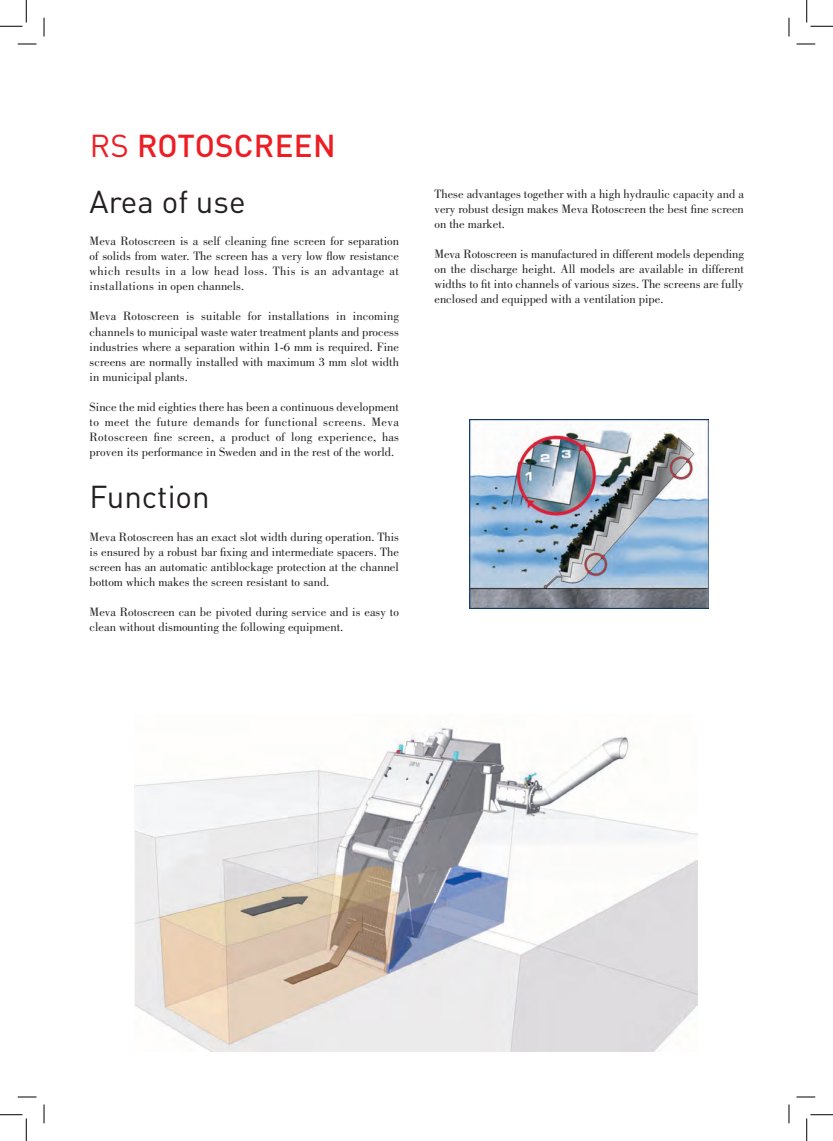
<style>
.page{position:relative;width:833px;height:1141px;background:#fff}
.page>*{position:absolute;margin:0;border:0;box-sizing:border-box;transform-origin:0 0}
.t1{font:500 31.25px/56px "DIN Pro";letter-spacing:.01em;color:#ee1d23}
.t2{font:31.25px "DIN Pro";color:#231f20}
.t3{font:12.5px/15px "Bodoni Std";color:#231f20;text-align:justify}
.s1{font-weight:400}
.s2{font-weight:400;color:#231f20}
</style>
<div class="page">
<img style="left:134px;top:727px;width:563px;height:324px">
<img style="left:469px;top:419px;width:239px;height:189px">
<svg style="left:18px;top:43px;width:18px;height:2px"></svg>
<svg style="left:796px;top:43px;width:18px;height:2px"></svg>
<svg style="left:18px;top:1096px;width:18px;height:1px"></svg>
<svg style="left:796px;top:1096px;width:18px;height:1px"></svg>
<svg style="left:43px;top:18px;width:2px;height:18px"></svg>
<svg style="left:43px;top:1104px;width:2px;height:19px"></svg>
<svg style="left:788px;top:18px;width:1px;height:18px"></svg>
<svg style="left:788px;top:1104px;width:1px;height:19px"></svg>
<svg style="left:0;top:0;width:27px;height:27px"></svg>
<svg style="left:0;top:1114px;width:27px;height:26px"></svg>
<svg style="left:806px;top:0;width:26px;height:27px"></svg>
<svg style="left:806px;top:1114px;width:26px;height:26px"></svg>
<h1 class="t1" style="left:89px;top:114px;width:247px"><span class="s1">RS</span> ROTOSCREEN<br><span class="s2">Area of use</span></h1>
<p class="t3" style="left:89px;top:234px;width:311px">Meva Rotoscreen is a self cleaning fine screen for separation of solids from water. The screen has a very low flow resistance which results in a low head loss. This is an advantage at installations in open channels.</p>
<p class="t3" style="left:89px;top:309px;width:311px">Meva Rotoscreen is suitable for installations in incoming channels to municipal waste water treatment plants and process industries where a separation within 1-6 mm is required. Fine screens are normally installed with maximum 3 mm slot width in municipal plants.</p>
<p class="t3" style="left:89px;top:399px;width:311px">Since the mid eighties there has been a continuous development to meet the future demands for functional screens. Meva Rotoscreen fine screen, a product of long experience, has proven its performance in Sweden and in the rest of the world.</p>
<h1 class="t2" style="left:89px;top:472px;width:121px">Function</h1>
<p class="t3" style="left:89px;top:529px;width:311px">Meva Rotoscreen has an exact slot width during operation. This is ensured by a robust bar fixing and intermediate spacers. The screen has an automatic antiblockage protection at the channel bottom which makes the screen resistant to sand.</p>
<p class="t3" style="left:89px;top:604px;width:311px">Meva Rotoscreen can be pivoted during service and is easy to clean without dismounting the following equipment.</p>
<p class="t3" style="left:434px;top:186px;width:311px">These advantages together with a high hydraulic capacity and a very robust design makes Meva Rotoscreen the best fine screen on the market.</p>
<p class="t3" style="left:434px;top:246px;width:311px">Meva Rotoscreen is manufactured in different models depending on the discharge height. All models are available in different widths to fit into channels of various sizes. The screens are fully enclosed and equipped with a ventilation pipe.</p>
</div>
